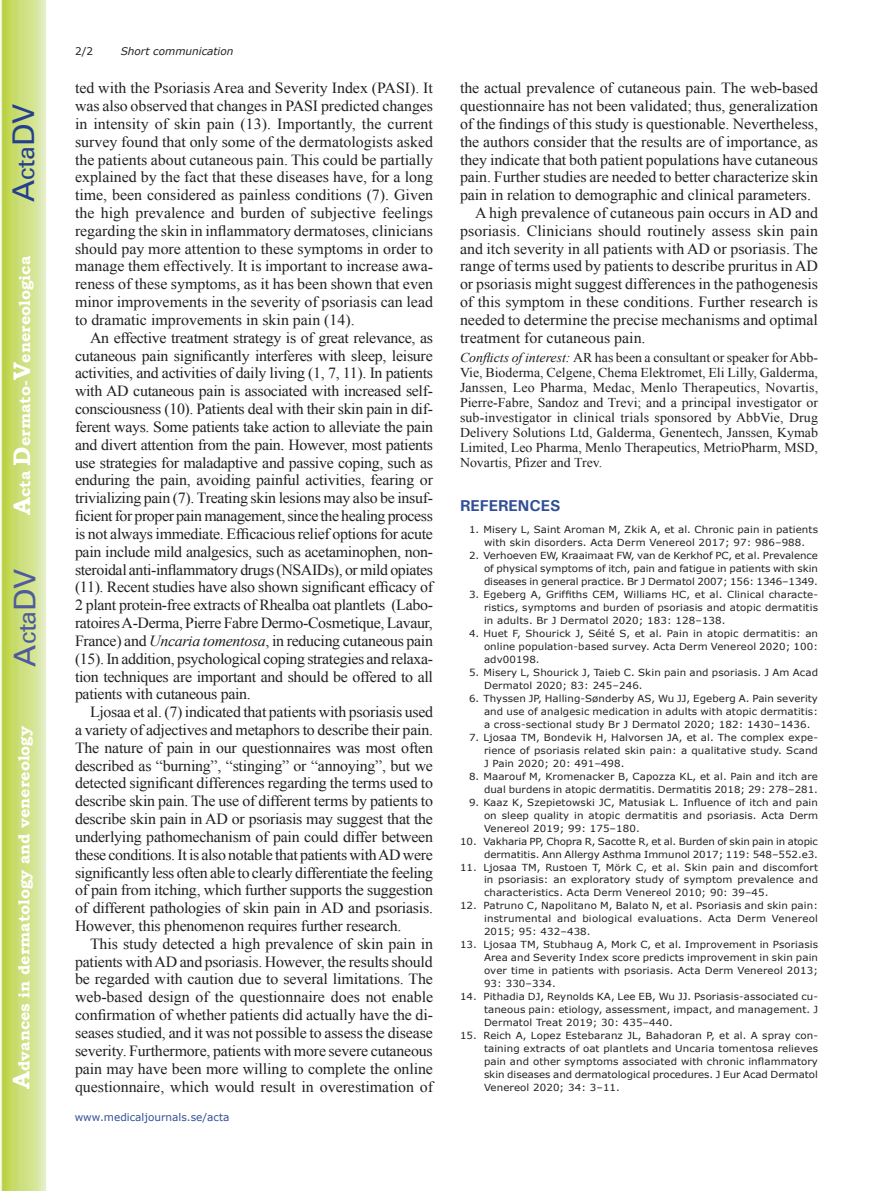
<style>
.page{position:relative;width:893px;height:1191px;background:#fff}
.page>*{position:absolute;margin:0;border:0;box-sizing:border-box;transform-origin:0 0}
.t1{font:30px "Univers";color:#4d5a9e}
.t2{font:30px "Univers";color:#253f8e}
.t3{font:700 15.75px "Bookman Old Style";color:#fff}
.t4{font:700 15.75px "Univers";color:#324f95}
.t5{font:15.45px/17.9px "Times New Roman";color:#231f20;text-align:justify}
.t6{font:13.5px/15px "Times New Roman";color:#231f20;text-align:justify}
.t7{font:10.5px "Verdana";color:#324f95}
.t8{font:italic 10.5px "Verdana";color:#231f20}
.t9{font:10.5px "Verdana";color:#231f20}
.t10{font:9.75px/13px "Verdana";letter-spacing:.01em;color:#231f20;text-align:justify;scale:1.05 1}
.t11{font:9.75px/13px "Verdana";letter-spacing:-.01em;color:#231f20;text-align:right;scale:1.05 1}
.s1{font-size:24px}
.s2{font-style:italic}
</style>
<div class="page">
<svg style="left:1px;top:0;width:45px;height:1191px;background:#cfe084"></svg>
<h1 class="t2" style="left:6px;top:202px;width:100px;rotate:-90deg">A<span class="s1">cta</span>DV</h1>
<p class="t3" style="left:15px;top:515px;width:260px;rotate:-90deg"><span class="s1">A</span>cta <span class="s1">D</span>ermato-<span class="s1">V</span>enereologica</p>
<h1 class="t1" style="left:7px;top:666px;width:100px;rotate:-90deg">A<span class="s1">cta</span>DV</h1>
<p class="t3" style="left:15px;top:1088px;width:364px;rotate:-90deg"><span class="s1">A</span>dvances in dermatology and venereology</p>
<p class="t9" style="left:75px;top:44px;width:20px">2/2</p>
<p class="t8" style="left:121px;top:44px;width:114px">Short communication</p>
<p class="t5" style="left:75px;top:79px;width:360px">ted with the Psoriasis Area and Severity Index (PASI). It was also observed that changes in PASI predicted changes in intensity of skin pain (13). Importantly, the current survey found that only some of the dermatologists asked the patients about cutaneous pain. This could be partially explained by the fact that these diseases have, for a long time, been considered as painless conditions (7). Given the high prevalence and burden of subjective feelings regarding the skin in inflammatory dermatoses, clinicians should pay more attention to these symptoms in order to manage them effectively. It is important to increase awa&shy;reness of these symptoms, as it has been shown that even minor improvements in the severity of psoriasis can lead to dramatic improvements in skin pain (14).</p>
<p class="t5" style="left:75px;top:328px;width:360px;text-indent:15px">An effective treatment strategy is of great relevance, as cutaneous pain significantly interferes with sleep, leisure activities, and activities of daily living (1, 7, 11). In patients with AD cutaneous pain is associated with increased self&shy;consciousness (10). Patients deal with their skin pain in dif&shy;ferent ways. Some patients take action to alleviate the pain and divert attention from the pain. However, most patients use strategies for maladaptive and passive coping, such as enduring the pain, avoiding painful activities, fearing or trivializing pain (7). Treating skin lesions may also be insuf&shy;ficient for proper pain management, since the healing process is not always immediate. Efficacious relief options for acute pain include mild analgesics, such as acetaminophen, non&shy;steroidal anti-inflammatory drugs (NSAIDs), or mild opiates (11). Recent studies have also shown significant efficacy of 2 plant protein-free extracts of Rhealba oat plantlets (Labo&shy;ratoires A-Derma, Pierre Fabre Dermo-Cosmetique, Lavaur, France) and <span class="s2">Uncaria tomentosa</span>, in reducing cutaneous pain (15). In addition, psychological coping strategies and relaxa&shy;tion techniques are important and should be offered to all patients with cutaneous pain.</p>
<p class="t5" style="left:75px;top:703px;width:360px;text-indent:15px">Ljosaa et al. (7) indicated that patients with psoriasis used a variety of adjectives and metaphors to describe their pain.<br>The nature of pain in our questionnaires was most often described as “burning”, “stinging” or “annoying”, but we detected significant differences regarding the terms used to describe skin pain. The use of different terms by patients to describe skin pain in AD or psoriasis may suggest that the underlying pathomechanism of pain could differ between these conditions. It is also notable that patients with AD were significantly less often able to clearly differentiate the feeling of pain from itching, which further supports the suggestion of different pathologies of skin pain in AD and psoriasis.<br>However, this phenomenon requires further research.</p>
<p class="t5" style="left:75px;top:934px;width:360px;text-indent:15px">This study detected a high prevalence of skin pain in patients with AD and psoriasis. However, the results should be regarded with caution due to several limitations. The web-based design of the questionnaire does not enable confirmation of whether patients did actually have the di&shy;seases studied, and it was not possible to assess the disease severity. Furthermore, patients with more severe cutaneous pain may have been more willing to complete the online questionnaire, which would result in overestimation of</p>
<p class="t7" style="left:75px;top:1110px;width:156px">www.medicaljournals.se/acta</p>
<p class="t5" style="left:460px;top:79px;width:360px">the actual prevalence of cutaneous pain. The web-based</p>
<p class="t5" style="left:460px;top:97px;width:360px">questionnaire has not been validated; thus, generalization</p>
<p class="t5" style="left:460px;top:114px;width:359px">of the findings of this study is questionable. Nevertheless,</p>
<p class="t5" style="left:460px;top:132px;width:360px">the authors consider that the results are of importance, as</p>
<p class="t5" style="left:460px;top:150px;width:360px">they indicate that both patient populations have cutaneous</p>
<p class="t5" style="left:460px;top:168px;width:360px">pain. Further studies are needed to better characterize skin</p>
<p class="t5" style="left:460px;top:186px;width:352px">pain in relation to demographic and clinical parameters.</p>
<p class="t5" style="left:475px;top:204px;width:344px">A high prevalence of cutaneous pain occurs in AD and</p>
<p class="t5" style="left:460px;top:221px;width:359px">psoriasis. Clinicians should routinely assess skin pain</p>
<p class="t5" style="left:460px;top:239px;width:359px">and itch severity in all patients with AD or psoriasis. The</p>
<p class="t5" style="left:460px;top:257px;width:359px">range of terms used by patients to describe pruritus in AD</p>
<p class="t5" style="left:460px;top:275px;width:360px">or psoriasis might suggest differences in the pathogenesis</p>
<p class="t5" style="left:460px;top:293px;width:359px">of this symptom in these conditions. Further research is</p>
<p class="t5" style="left:460px;top:310px;width:360px">needed to determine the precise mechanisms and optimal</p>
<p class="t5" style="left:460px;top:328px;width:187px">treatment for cutaneous pain.</p>
<p class="t6" style="left:460px;top:350px;width:360px"><span class="s2">Conflicts of interest:</span> AR has been a consultant or speaker for Abb-Vie, Bioderma, Celgene, Chema Elektromet, Eli Lilly, Galderma, Janssen, Leo Pharma, Medac, Menlo Therapeutics, Novartis, Pierre-Fabre, Sandoz and Trevi; and a principal investigator or sub-investigator in clinical trials sponsored by AbbVie, Drug Delivery Solutions Ltd, Galderma, Genentech, Janssen, Kymab Limited, Leo Pharma, Menlo Therapeutics, MetrioPharm, MSD, Novartis, Pfizer and Trev.</p>
<p class="t4" style="left:460px;top:495px;width:102px">REFERENCES</p>
<p class="t10" style="left:469px;top:523px;width:334px;text-align:center">1. Misery L, Saint Aroman M, Zkik A, et al. Chronic pain in patients with skin disorders. Acta Derm Venereol 2017; 97: 986–988.</p>
<p class="t10" style="left:484px;top:549px;width:320px;text-indent:-15px">2. Verhoeven EW, Kraaimaat FW, van de Kerkhof PC, et al. Prevalence of physical symptoms of itch, pain and fatigue in patients with skin diseases in general practice. Br J Dermatol 2007; 156: 1346–1349.</p>
<p class="t10" style="left:484px;top:588px;width:320px;text-indent:-15px">3. Egeberg A, Griffiths CEM, Williams HC, et al. Clinical characte&shy;ristics, symptoms and burden of psoriasis and atopic dermatitis in adults. Br J Dermatol 2020; 183: 128–138.</p>
<p class="t10" style="left:484px;top:627px;width:320px;text-indent:-15px">4. Huet F, Shourick J, Séité S, et al. Pain in atopic dermatitis: an online population-based survey. Acta Derm Venereol 2020; 100: adv00198.</p>
<p class="t10" style="left:484px;top:666px;width:320px;text-indent:-15px">5. Misery L, Shourick J, Taieb C. Skin pain and psoriasis. J Am Acad<br>Dermatol 2020; 83: 245–246.</p>
<p class="t10" style="left:484px;top:692px;width:320px;text-indent:-15px">6. Thyssen JP, Halling-Sønderby AS, Wu JJ, Egeberg A. Pain severity and use of analgesic medication in adults with atopic dermatitis: a cross-sectional study Br J Dermatol 2020; 182: 1430–1436.</p>
<p class="t10" style="left:484px;top:731px;width:320px;text-indent:-15px">7. Ljosaa TM, Bondevik H, Halvorsen JA, et al. The complex expe&shy;rience of psoriasis related skin pain: a qualitative study. Scand J Pain 2020; 20: 491–498.</p>
<p class="t10" style="left:469px;top:769px;width:334px;text-align:right">8. Maarouf M, Kromenacker B, Capozza KL, et al. Pain and itch are dual burdens in atopic dermatitis. Dermatitis 2018; 29: 278–281.</p>
<p class="t10" style="left:484px;top:795px;width:320px;text-indent:-15px">9. Kaaz K, Szepietowski JC, Matusiak L. Influence of itch and pain on sleep quality in atopic dermatitis and psoriasis. Acta Derm Venereol 2019; 99: 175–180.</p>
<p class="t11" style="left:460px;top:834px;width:342px">10. Vakharia PP, Chopra R, Sacotte R, et al. Burden of skin pain in atopic dermatitis. Ann Allergy Asthma Immunol 2017; 119: 548–552.e3.</p>
<p class="t10" style="left:484px;top:860px;width:320px;text-indent:-24px">11. Ljosaa TM, Rustoen T, Mörk C, et al. Skin pain and discomfort in psoriasis: an exploratory study of symptom prevalence and characteristics. Acta Derm Venereol 2010; 90: 39–45.</p>
<p class="t10" style="left:484px;top:899px;width:320px;text-indent:-24px">12. Patruno C, Napolitano M, Balato N, et al. Psoriasis and skin pain: instrumental and biological evaluations. Acta Derm Venereol 2015; 95: 432–438.</p>
<p class="t10" style="left:484px;top:938px;width:320px;text-indent:-24px">13. Ljosaa TM, Stubhaug A, Mork C, et al. Improvement in Psoriasis Area and Severity Index score predicts improvement in skin pain over time in patients with psoriasis. Acta Derm Venereol 2013; 93: 330–334.</p>
<p class="t10" style="left:484px;top:990px;width:320px;text-indent:-24px">14. Pithadia DJ, Reynolds KA, Lee EB, Wu JJ. Psoriasis-associated cu&shy;taneous pain: etiology, assessment, impact, and management. J Dermatol Treat 2019; 30: 435–440.</p>
<p class="t10" style="left:484px;top:1029px;width:320px;text-indent:-24px">15. Reich A, Lopez Estebaranz JL, Bahadoran P, et al. A spray con&shy;taining extracts of oat plantlets and Uncaria tomentosa relieves pain and other symptoms associated with chronic inflammatory skin diseases and dermatological procedures. J Eur Acad Dermatol Venereol 2020; 34: 3–11.</p>
</div>
